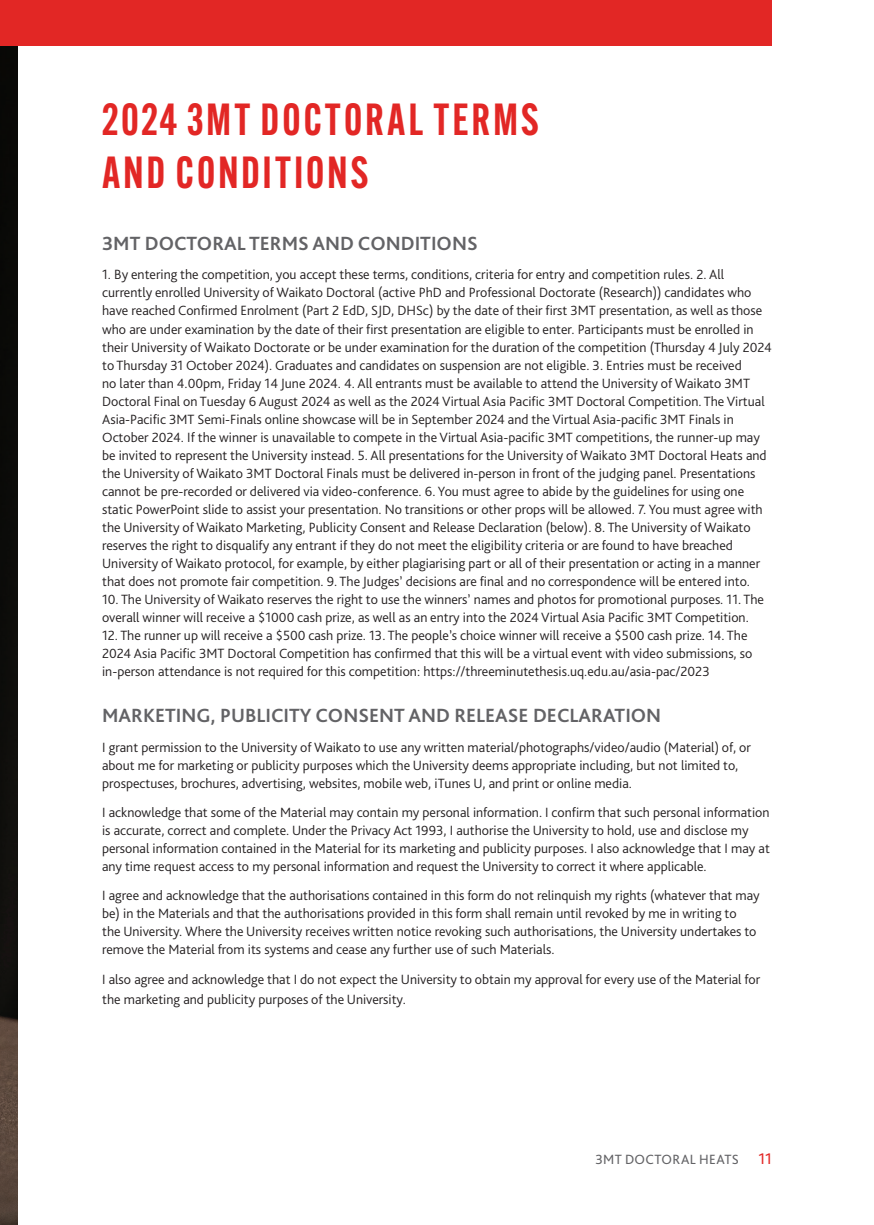
<style>
.page{position:relative;width:874px;height:1225px;background:#fff}
.page>*{position:absolute;margin:0;border:0;box-sizing:border-box;transform-origin:0 0}
.t1{font:600 44px/52.8px "Alternate Gothic Cond ATF";letter-spacing:.065em;color:#e22725}
.t2{font:700 20px "Bliss Pro";color:#636366}
.t3{font:300 14px/18px "Bliss Pro";color:#231f20}
.t4{font:14px "Bliss Pro";letter-spacing:.025em;color:#636366}
.s1{font-size:16px;color:#e22725}
</style>
<div class="page">
<img style="left:0;top:45px;width:17px;height:1180px">
<div style="left:0;top:0;width:771px;height:45px;background:#e22725"></div>
<h1 class="t1" style="left:102px;top:93px;width:438px">2024 3MT DOCTORAL TERMS<br>AND CONDITIONS</h1>
<h2 class="t2" style="left:102px;top:231px;width:377px">3MT DOCTORAL TERMS AND CONDITIONS</h2>
<p class="t3" style="left:102px;top:266px;width:670px">1. By entering the competition, you accept these terms, conditions, criteria for entry and competition rules. 2. All currently enrolled University of Waikato Doctoral (active PhD and Professional Doctorate (Research)) candidates who have reached Confirmed Enrolment (Part 2 EdD, SJD, DHSc) by the date of their first 3MT presentation, as well as those who are under examination by the date of their first presentation are eligible to enter. Participants must be enrolled in their University of Waikato Doctorate or be under examination for the duration of the competition (Thursday 4 July 2024 to Thursday 31 October 2024). Graduates and candidates on suspension are not eligible. 3. Entries must be received<br>no later than 4.00pm, Friday 14 June 2024. 4. All entrants must be available to attend the University of Waikato 3MT Doctoral Final on Tuesday 6 August 2024 as well as the 2024 Virtual Asia Pacific 3MT Doctoral Competition. The Virtual Asia-Pacific 3MT Semi-Finals online showcase will be in September 2024 and the Virtual Asia-pacific 3MT Finals in October 2024. If the winner is unavailable to compete in the Virtual Asia-pacific 3MT competitions, the runner-up may be invited to represent the University instead. 5. All presentations for the University of Waikato 3MT Doctoral Heats and the University of Waikato 3MT Doctoral Finals must be delivered in-person in front of the judging panel. Presentations cannot be pre-recorded or delivered via video-conference. 6. You must agree to abide by the guidelines for using one static PowerPoint slide to assist your presentation. No transitions or other props will be allowed. 7. You must agree with the University of Waikato Marketing, Publicity Consent and Release Declaration (below). 8. The University of Waikato reserves the right to disqualify any entrant if they do not meet the eligibility criteria or are found to have breached University of Waikato protocol, for example, by either plagiarising part or all of their presentation or acting in a manner that does not promote fair competition. 9. The Judges’ decisions are final and no correspondence will be entered into.</p>
<p class="t3" style="left:102px;top:590px;width:663px">10. The University of Waikato reserves the right to use the winners’ names and photos for promotional purposes. 11. The overall winner will receive a $1000 cash prize, as well as an entry into the 2024 Virtual Asia Pacific 3MT Competition.</p>
<p class="t3" style="left:102px;top:626px;width:651px">12. The runner up will receive a $500 cash prize. 13. The people’s choice winner will receive a $500 cash prize. 14. The<br>2024 Asia Pacific 3MT Doctoral Competition has confirmed that this will be a virtual event with video submissions, so in-person attendance is not required for this competition: https://threeminutethesis.uq.edu.au/asia-pac/2023</p>
<h2 class="t2" style="left:102px;top:703px;width:560px">MARKETING, PUBLICITY CONSENT AND RELEASE DECLARATION</h2>
<p class="t3" style="left:102px;top:738px;width:650px">I grant permission to the University of Waikato to use any written material/photographs/video/audio (Material) of, or about me for marketing or publicity purposes which the University deems appropriate including, but not limited to, prospectuses, brochures, advertising, websites, mobile web, iTunes U, and print or online media.</p>
<p class="t3" style="left:102px;top:803px;width:669px">I acknowledge that some of the Material may contain my personal information. I confirm that such personal information is accurate, correct and complete. Under the Privacy Act 1993, I authorise the University to hold, use and disclose my personal information contained in the Material for its marketing and publicity purposes. I also acknowledge that I may at any time request access to my personal information and request the University to correct it where applicable.</p>
<p class="t3" style="left:102px;top:886px;width:658px">I agree and acknowledge that the authorisations contained in this form do not relinquish my rights (whatever that may be) in the Materials and that the authorisations provided in this form shall remain until revoked by me in writing to<br>the University. Where the University receives written notice revoking such authorisations, the University undertakes to remove the Material from its systems and cease any further use of such Materials.</p>
<p class="t3" style="left:102px;top:969px;width:659px;line-height:20px">I also agree and acknowledge that I do not expect the University to obtain my approval for every use of the Material for the marketing and publicity purposes of the University.</p>
<p class="t4" style="left:595px;top:1150px;width:178px">3MT DOCTORAL HEATS <span class="s1">11</span></p>
</div>
